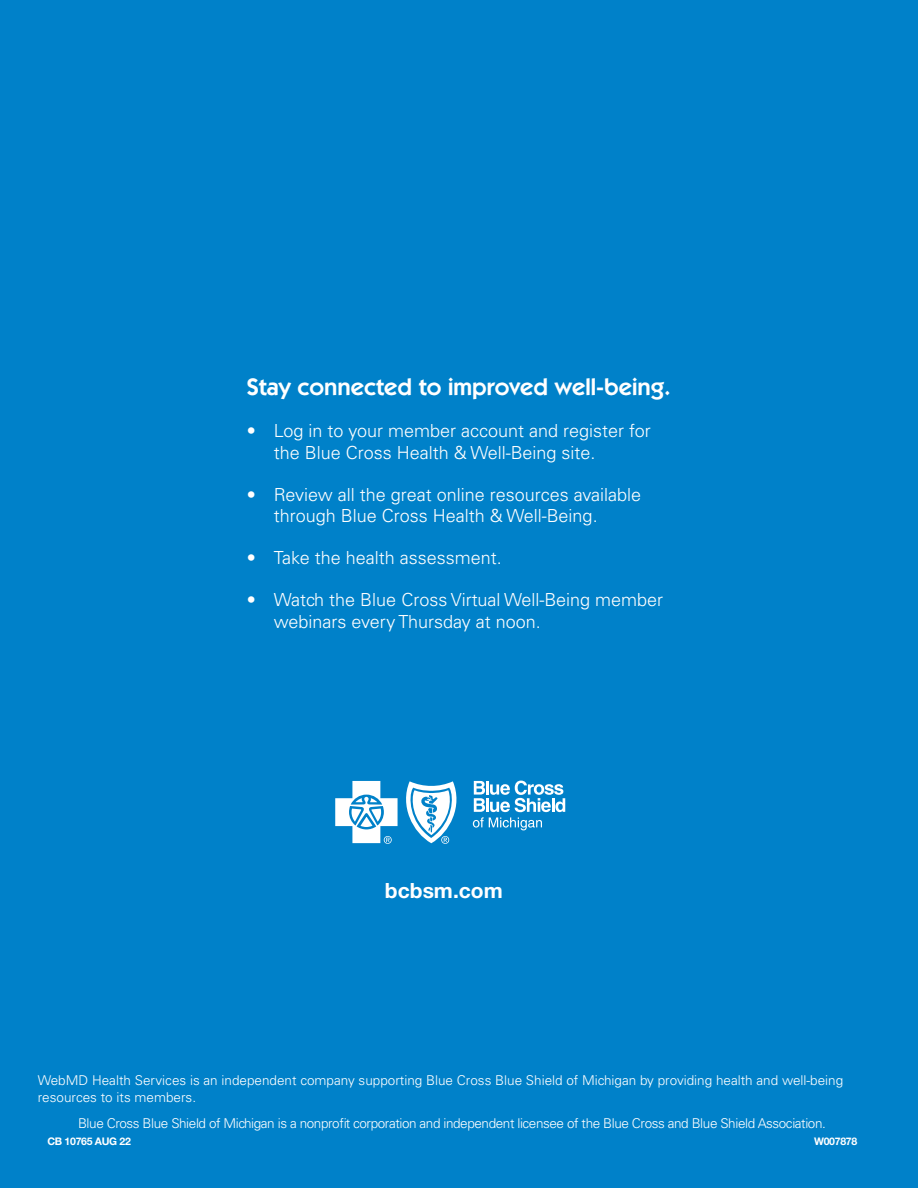
<style>
.page{position:relative;width:918px;height:1188px;background:#0081c9}
.page>*{position:absolute;margin:0;border:0;box-sizing:border-box;transform-origin:0 0}
.t1{font:600 24px "ITC Kabel Std";color:#fff}
.t2{font:700 21px "Helvetica Neue LT Std";color:#fff}
.t3{font:300 18px/21.6px "Univers LT Std";color:#fff}
.t4{font:300 13.5px/16.2px "Univers LT Std";color:#fff}
.t5{font:300 13.5px "Univers LT Std";letter-spacing:-.03em;color:#fff}
.t6{font:700 10.5px "Helvetica Neue LT Std";letter-spacing:-.03em;color:#fff}
</style>
<div class="page">
<svg style="left:473px;top:781px;width:92px;height:49px"></svg>
<svg style="left:335px;top:781px;width:122px;height:63px"></svg>
<h1 class="t1" style="left:247px;top:373px;width:426px">Stay connected to improved well-being.</h1>
<p class="t3" style="left:274px;top:420px;width:379px;text-indent:-27px">• Log in to your member account and register for the Blue Cross Health &amp; Well-Being site.</p>
<p class="t3" style="left:274px;top:484px;width:369px;text-indent:-27px">• Review all the great online resources available through Blue Cross Health &amp; Well-Being.</p>
<p class="t3" style="left:247px;top:547px;width:257px">• Take the health assessment.</p>
<p class="t3" style="left:274px;top:589px;width:391px;text-indent:-27px">• Watch the Blue Cross Virtual Well-Being member webinars every Thursday at noon.</p>
<p class="t2" style="left:385px;top:878px;width:119px">bcbsm.com</p>
<p class="t4" style="left:38px;top:1073px;width:807px">WebMD Health Services is an independent company supporting Blue Cross Blue Shield of Michigan by providing health and well-being resources to its members.</p>
<p class="t5" style="left:78px;top:1115px;width:749px">Blue Cross Blue Shield of Michigan is a nonprofit corporation and independent licensee of the Blue Cross and Blue Shield Association.</p>
<p class="t6" style="left:48px;top:1135px;width:85px">CB 10765 AUG 22</p>
<p class="t6" style="left:814px;top:1135px;width:45px">W007878</p>
</div>
